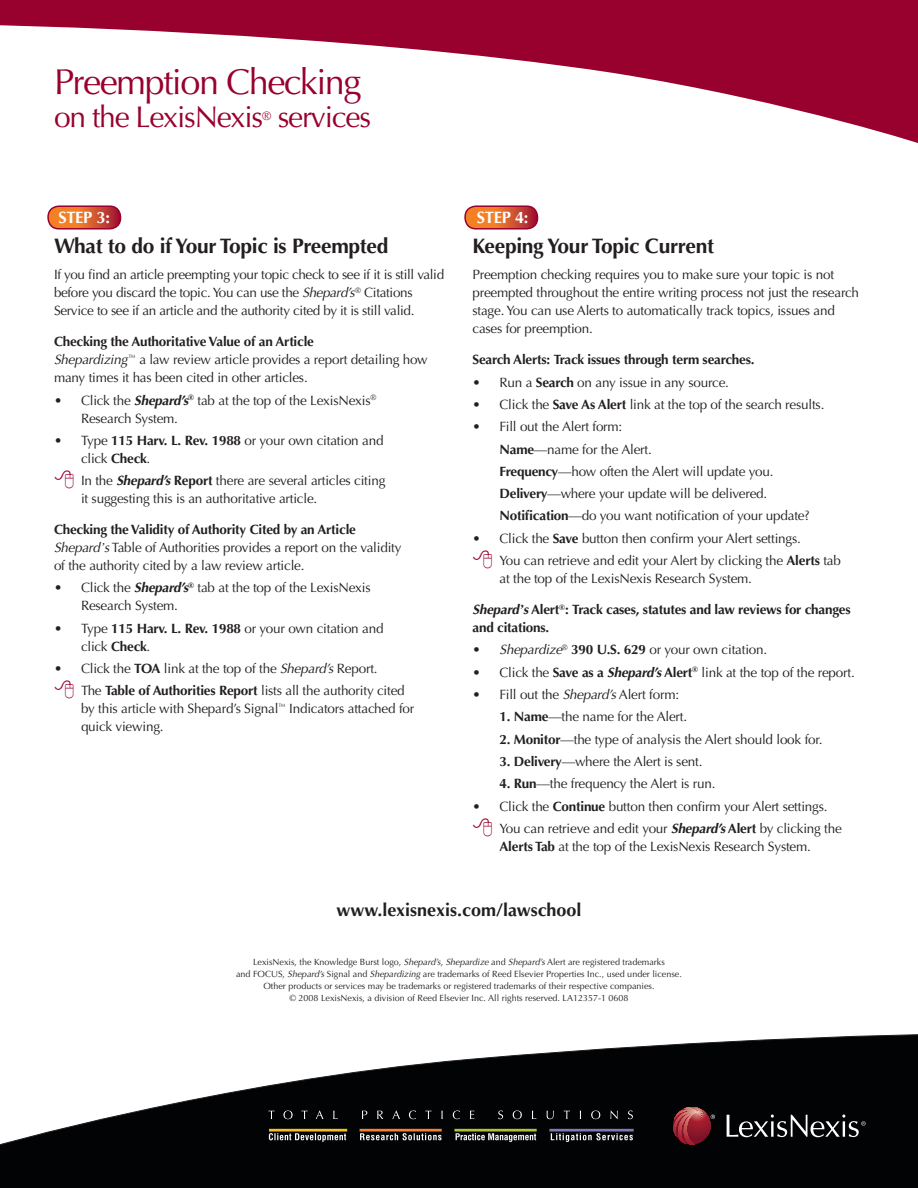
<style>
.page{position:relative;width:918px;height:1188px;background:#fff}
.page>*{position:absolute;margin:0;border:0;box-sizing:border-box;transform-origin:0 0}
.t1{font:36px "Optima";letter-spacing:-.04em;color:#98012d}
.t2{font:30px "Optima";letter-spacing:-.04em;color:#98012d}
.subhead{font:700 21px "Optima";letter-spacing:-.015em;color:#231f20}
.t3{font:700 18px "Optima";color:#231f20}
.subhead-2{font:700 16.5px "Optima";letter-spacing:-.015em;color:#fff}
.hanging_indent{font:13.5px/18px "Optima";letter-spacing:-.015em;color:#231f20}
.body_text{font:13.5px/18px "Optima";letter-spacing:-.015em;color:#231f20}
.body_text-2{font:700 13.5px/18px "Optima";letter-spacing:-.015em;color:#231f20}
.black_sub{font:700 13.5px "Optima";letter-spacing:-.015em;color:#231f20}
.t4{font:12.3px "Optima";color:#98012d}
.t5{font:9px/12px "Optima";color:#231f20;text-align:center}
.s1{font-style:italic}
.s2{font-weight:700;font-style:italic}
.s3{font-weight:700}
.s4{font-family:"Times New Roman";font-style:italic}
</style>
<div class="page">
<svg style="left:0;top:1034px;width:918px;height:154px"></svg>
<svg style="left:0;top:0;width:918px;height:143px"></svg>
<svg style="left:268px;top:1111px;width:365px;height:8px;background:#1a1c1c"></svg>
<hr style="left:549px;top:1129px;width:85px;height:3px;background:#7e78b5">
<hr style="left:454px;top:1129px;width:83px;height:3px;background:#b2be3c">
<hr style="left:360px;top:1129px;width:82px;height:3px;background:#f18231">
<hr style="left:269px;top:1129px;width:78px;height:3px;background:#f7bc21">
<svg style="left:269px;top:1133px;width:364px;height:9px;background:#454748"></svg>
<svg style="left:673px;top:1107px;width:42px;height:38px;background:#79272f"></svg>
<svg style="left:727px;top:1115px;width:139px;height:22px;background:#3c3e3f"></svg>
<svg style="left:467px;top:208px;width:71px;height:19px"></svg>
<div style="left:464px;top:205px;width:74px;height:25px;border:2px solid #98012d;border-radius:11px"></div>
<svg style="left:50px;top:208px;width:71px;height:19px"></svg>
<div style="left:47px;top:205px;width:74px;height:25px;border:2px solid #98012d;border-radius:11px"></div>
<p class="t1" style="left:54px;top:61px;width:309px">Preemption Checking</p>
<p class="t2" style="left:54px;top:99px;width:211px">on the LexisNexis</p>
<p class="t4" style="left:262px;top:108px;width:11px">®</p>
<p class="t2" style="left:278px;top:99px;width:95px">services</p>
<p class="subhead-2" style="left:58px;top:208px;width:53px">STEP 3:</p>
<p class="subhead" style="left:54px;top:233px;width:336px">What to do if Your Topic is Preempted</p>
<p class="body_text" style="left:54px;top:266px;width:392px">If you find an article preempting your topic check to see if it is still valid before you discard the topic. You can use the <span class="s1">Shepard’s</span><sup>®</sup> Citations<br>Service to see if an article and the authority cited by it is still valid.</p>
<p class="black_sub" style="left:54px;top:334px;width:262px">Checking the Authoritative Value of an Article</p>
<p class="body_text" style="left:54px;top:351px;width:375px"><span class="s1">Shepardizing</span><sup>™</sup> a law review article provides a report detailing how many times it has been cited in other articles.</p>
<p class="hanging_indent" style="left:81px;top:391px;width:297px;text-indent:-27px">• Click the <span class="s2">Shepard’s</span><sup>®</sup> tab at the top of the LexisNexis<sup>®<br></sup>Research System.</p>
<p class="hanging_indent" style="left:81px;top:432px;width:304px;text-indent:-27px">• Type <span class="s3">115 Harv. L. Rev. 1988</span> or your own citation and click <span class="s3">Check</span>.</p>
<p class="hanging_indent" style="left:81px;top:472px;width:306px">In the <span class="s2">Shepard’s</span> <span class="s3">Report</span> there are several articles citing it suggesting this is an authoritative article.</p>
<p class="black_sub" style="left:54px;top:522px;width:303px">Checking the Validity of Authority Cited by an Article</p>
<p class="body_text" style="left:54px;top:539px;width:349px"><span class="s1">Shepard</span><span class="s4">’</span><span class="s1">s</span> Table of Authorities provides a report on the validity of the authority cited by a law review article.</p>
<p class="hanging_indent" style="left:81px;top:579px;width:291px;text-indent:-27px">• Click the <span class="s2">Shepard’s</span><sup>®</sup> tab at the top of the LexisNexis<br>Research System.</p>
<p class="hanging_indent" style="left:81px;top:619px;width:304px;text-indent:-27px">• Type <span class="s3">115 Harv. L. Rev. 1988</span> or your own citation and click <span class="s3">Check</span>.</p>
<p class="hanging_indent" style="left:54px;top:660px;width:325px">• Click the <span class="s3">TOA</span> link at the top of the <span class="s1">Shepard’s</span> Report.</p>
<p class="hanging_indent" style="left:81px;top:682px;width:335px">The <span class="s3">Table of Authorities Report</span> lists all the authority cited by this article with Shepard’s Signal<sup>™</sup> Indicators attached for quick viewing.</p>
<p class="subhead-2" style="left:477px;top:208px;width:53px">STEP 4:</p>
<p class="subhead" style="left:472px;top:233px;width:243px">Keeping Your Topic Current</p>
<p class="body_text" style="left:472px;top:266px;width:388px">Preemption checking requires you to make sure your topic is not preempted throughout the entire writing process not just the research stage. You can use Alerts to automatically track topics, issues and cases for preemption.</p>
<p class="body_text-2" style="left:472px;top:351px;width:283px">Search Alerts: Track issues through term searches.</p>
<p class="hanging_indent" style="left:472px;top:373px;width:258px">• Run a <span class="s3">Search</span> on any issue in any source.</p>
<p class="hanging_indent" style="left:472px;top:396px;width:353px">• Click the <span class="s3">Save As Alert</span> link at the top of the search results.</p>
<p class="hanging_indent" style="left:472px;top:418px;width:151px">• Fill out the Alert form:</p>
<p class="hanging_indent" style="left:500px;top:440px;width:154px"><span class="s3">Name</span>—name for the Alert.</p>
<p class="hanging_indent" style="left:500px;top:462px;width:276px"><span class="s3">Frequency</span>—how often the Alert will update you.</p>
<p class="hanging_indent" style="left:500px;top:485px;width:269px"><span class="s3">Delivery</span>—where your update will be delivered.</p>
<p class="hanging_indent" style="left:500px;top:507px;width:312px"><span class="s3">Notification</span>—do you want notification of your update?</p>
<p class="hanging_indent" style="left:472px;top:529px;width:330px">• Click the <span class="s3">Save</span> button then confirm your Alert settings.</p>
<p class="hanging_indent" style="left:499px;top:552px;width:343px">You can retrieve and edit your Alert by clicking the <span class="s3">Alerts</span> tab at the top of the LexisNexis Research System.</p>
<p class="body_text-2" style="left:472px;top:601px;width:380px"><span class="s1">Shepard</span><span class="s4">’</span><span class="s1">s</span> Alert<sup>®</sup>: Track cases, statutes and law reviews for changes and citations.</p>
<p class="hanging_indent" style="left:473px;top:641px;width:296px">• <span class="s1">Shepardize</span><sup>®</sup> <span class="s3">390 U.S. 629</span> or your own citation.</p>
<p class="hanging_indent" style="left:473px;top:663px;width:384px">• Click the <span class="s3">Save as a</span> <span class="s2">Shepard’s</span> <span class="s3">Alert</span><sup>®</sup> link at the top of the report.</p>
<p class="hanging_indent" style="left:473px;top:686px;width:208px">• Fill out the <span class="s1">Shepard’s</span> Alert form:</p>
<p class="hanging_indent" style="left:500px;top:708px;width:189px"><span class="s3">1. Name</span>—the name for the Alert.</p>
<p class="hanging_indent" style="left:500px;top:730px;width:325px"><span class="s3">2. Monitor</span>—the type of analysis the Alert should look for.</p>
<p class="hanging_indent" style="left:500px;top:753px;width:205px"><span class="s3">3. Delivery</span>—where the Alert is sent.</p>
<p class="hanging_indent" style="left:500px;top:775px;width:218px"><span class="s3">4. Run</span>—the frequency the Alert is run.</p>
<p class="hanging_indent" style="left:473px;top:797px;width:357px">• Click the <span class="s3">Continue</span> button then confirm your Alert settings.</p>
<p class="hanging_indent" style="left:499px;top:820px;width:344px">You can retrieve and edit your <span class="s2">Shepard’s</span> <span class="s3">Alert</span> by clicking the<br><span class="s3">Alerts Tab</span> at the top of the LexisNexis Research System.</p>
<p class="t3" style="left:336px;top:899px;width:247px">www.lexisnexis.com/lawschool</p>
<p class="t5" style="left:236px;top:956px;width:447px">LexisNexis, the Knowledge Burst logo, <span class="s1">Shepard’s</span>, <span class="s1">Shepardize</span> and <span class="s1">Shepard’s</span> Alert are registered trademarks<br>and FOCUS, <span class="s1">Shepard’s</span> Signal and <span class="s1">Shepardizing</span> are trademarks of Reed Elsevier Properties Inc., used under license.<br>Other products or services may be trademarks or registered trademarks of their respective companies.</p>
<p class="t5" style="left:289px;top:992px;width:341px">© 2008 LexisNexis, a division of Reed Elsevier Inc. All rights reserved. LA12357-1 0608</p>
</div>
